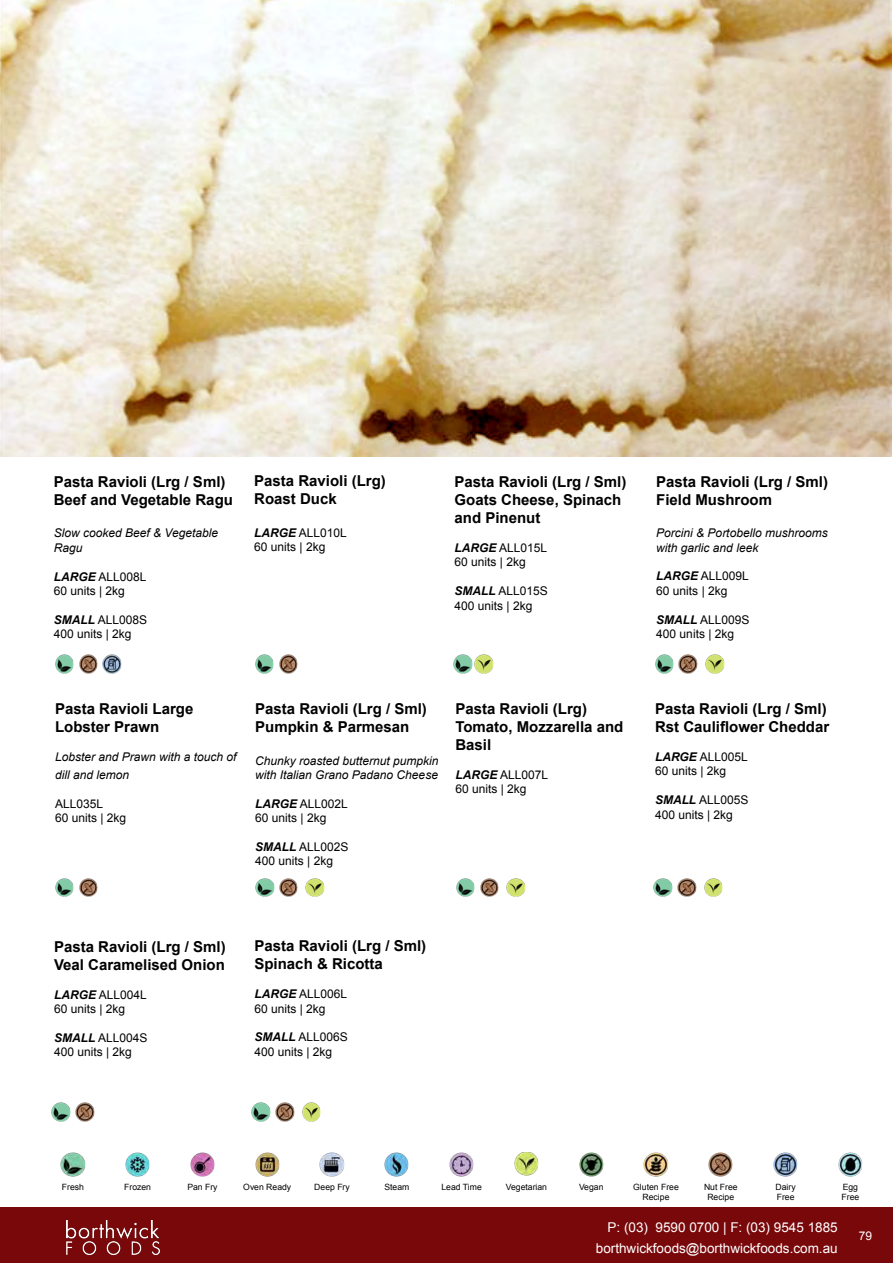
<style>
.page{position:relative;width:893px;height:1263px;background:#fff}
.page>*{position:absolute;margin:0;border:0;box-sizing:border-box;transform-origin:0 0}
.t1{font:700 15px/18px "Arial";color:#000}
.t2{font:13.5px/21px "Arial";color:#fff;text-align:right}
.t3{font:12px/14.4px "Arial";color:#000}
.t4{font:italic 12px/14.4px "Arial";color:#000}
.t5{font:12px "Arial";color:#fff}
.t6{font:8.7px/10.4px "Arial";color:#000;text-align:center}
.s1{font-weight:700;font-style:italic}
</style>
<div class="page">
<div style="left:0;top:1207px;width:893px;height:56px;background:#79080a"></div>
<img style="left:514px;top:1152px;width:24px;height:23px">
<img style="left:320px;top:1152px;width:24px;height:24px">
<img style="left:126px;top:1152px;width:24px;height:24px">
<img style="left:644px;top:1152px;width:24px;height:24px">
<img style="left:450px;top:1152px;width:24px;height:24px">
<img style="left:255px;top:1152px;width:24px;height:24px">
<img style="left:385px;top:1152px;width:24px;height:24px">
<img style="left:709px;top:1152px;width:24px;height:24px">
<img style="left:773px;top:1152px;width:25px;height:24px">
<img style="left:838px;top:1152px;width:24px;height:24px">
<img style="left:579px;top:1152px;width:24px;height:24px">
<img style="left:190px;top:1152px;width:25px;height:24px">
<img style="left:61px;top:1152px;width:24px;height:24px">
<img style="left:67px;top:1220px;width:93px;height:34px">
<img style="left:0;top:0;width:892px;height:456px">
<img style="left:79px;top:655px;width:19px;height:18px">
<img style="left:103px;top:655px;width:19px;height:18px">
<img style="left:55px;top:655px;width:19px;height:18px">
<img style="left:279px;top:655px;width:19px;height:18px">
<img style="left:255px;top:655px;width:19px;height:18px">
<img style="left:475px;top:655px;width:19px;height:18px">
<img style="left:454px;top:655px;width:18px;height:18px">
<img style="left:679px;top:655px;width:18px;height:18px">
<img style="left:705px;top:655px;width:19px;height:18px">
<img style="left:655px;top:655px;width:19px;height:18px">
<img style="left:79px;top:878px;width:19px;height:19px">
<img style="left:55px;top:878px;width:19px;height:19px">
<img style="left:276px;top:1102px;width:18px;height:19px">
<img style="left:302px;top:1102px;width:19px;height:19px">
<img style="left:252px;top:1102px;width:18px;height:19px">
<img style="left:480px;top:878px;width:19px;height:19px">
<img style="left:507px;top:878px;width:18px;height:19px">
<img style="left:456px;top:878px;width:19px;height:19px">
<img style="left:279px;top:878px;width:19px;height:19px">
<img style="left:306px;top:878px;width:18px;height:19px">
<img style="left:255px;top:878px;width:19px;height:19px">
<img style="left:76px;top:1103px;width:18px;height:18px">
<img style="left:52px;top:1102px;width:18px;height:19px">
<img style="left:678px;top:878px;width:18px;height:19px">
<img style="left:704px;top:878px;width:19px;height:19px">
<img style="left:654px;top:878px;width:18px;height:19px">
<p class="t1" style="left:54px;top:473px;width:181px">Pasta Ravioli (Lrg / Sml)<br>Beef and Vegetable Ragu</p>
<p class="t4" style="left:54px;top:526px;width:166px">Slow cooked Beef &amp; Vegetable<br>Ragu</p>
<p class="t3" style="left:54px;top:569px;width:94px"><span class="s1">LARGE</span> ALL008L<br>60 units | 2kg</p>
<p class="t3" style="left:54px;top:612px;width:95px"><span class="s1">SMALL</span> ALL008S<br>400 units | 2kg</p>
<p class="t1" style="left:254px;top:473px;width:133px">Pasta Ravioli (Lrg)<br>Roast Duck</p>
<p class="t3" style="left:254px;top:525px;width:94px"><span class="s1">LARGE</span> ALL010L<br>60 units | 2kg</p>
<p class="t1" style="left:455px;top:473px;width:173px">Pasta Ravioli (Lrg / Sml)<br>Goats Cheese, Spinach and Pinenut</p>
<p class="t3" style="left:455px;top:541px;width:94px"><span class="s1">LARGE</span> ALL015L<br>60 units | 2kg</p>
<p class="t3" style="left:455px;top:584px;width:95px"><span class="s1">SMALL</span> ALL015S<br>400 units | 2kg</p>
<p class="t1" style="left:55px;top:700px;width:140px">Pasta Ravioli Large<br>Lobster Prawn</p>
<p class="t4" style="left:55px;top:748px;width:183px;line-height:18px">Lobster and Prawn with a touch of dill and lemon</p>
<p class="t3" style="left:55px;top:796px;width:73px">ALL035L<br>60 units | 2kg</p>
<p class="t1" style="left:255px;top:700px;width:173px">Pasta Ravioli (Lrg / Sml)<br>Pumpkin &amp; Parmesan</p>
<p class="t4" style="left:255px;top:753px;width:185px">Chunky roasted butternut pumpkin with Italian Grano Padano Cheese</p>
<p class="t3" style="left:255px;top:796px;width:94px"><span class="s1">LARGE</span> ALL002L<br>60 units | 2kg</p>
<p class="t3" style="left:255px;top:840px;width:95px"><span class="s1">SMALL</span> ALL002S<br>400 units | 2kg</p>
<p class="t1" style="left:455px;top:700px;width:170px">Pasta Ravioli (Lrg)<br>Tomato, Mozzarella and<br>Basil</p>
<p class="t3" style="left:455px;top:768px;width:94px"><span class="s1">LARGE</span> ALL007L<br>60 units | 2kg</p>
<p class="t1" style="left:54px;top:938px;width:173px">Pasta Ravioli (Lrg / Sml)<br>Veal Caramelised Onion</p>
<p class="t3" style="left:54px;top:987px;width:94px"><span class="s1">LARGE</span> ALL004L<br>60 units | 2kg</p>
<p class="t3" style="left:54px;top:1030px;width:95px"><span class="s1">SMALL</span> ALL004S<br>400 units | 2kg</p>
<p class="t1" style="left:254px;top:937px;width:173px">Pasta Ravioli (Lrg / Sml)<br>Spinach &amp; Ricotta</p>
<p class="t3" style="left:254px;top:987px;width:94px"><span class="s1">LARGE</span> ALL006L<br>60 units | 2kg</p>
<p class="t3" style="left:254px;top:1030px;width:95px"><span class="s1">SMALL</span> ALL006S<br>400 units | 2kg</p>
<p class="t1" style="left:656px;top:473px;width:173px">Pasta Ravioli (Lrg / Sml)<br>Field Mushroom</p>
<p class="t4" style="left:656px;top:526px;width:173px">Porcini &amp; Portobello mushrooms with garlic and leek</p>
<p class="t3" style="left:656px;top:569px;width:94px"><span class="s1">LARGE</span> ALL009L<br>60 units | 2kg</p>
<p class="t3" style="left:656px;top:612px;width:95px"><span class="s1">SMALL</span> ALL009S<br>400 units | 2kg</p>
<p class="t1" style="left:655px;top:700px;width:176px">Pasta Ravioli (Lrg / Sml)<br>Rst Cauliflower Cheddar</p>
<p class="t3" style="left:655px;top:750px;width:94px"><span class="s1">LARGE</span> ALL005L<br>60 units | 2kg</p>
<p class="t3" style="left:655px;top:793px;width:95px"><span class="s1">SMALL</span> ALL005S<br>400 units | 2kg</p>
<p class="t6" style="left:243px;top:1181px;width:49px">Oven Ready</p>
<p class="t6" style="left:384px;top:1182px;width:26px">Steam</p>
<p class="t6" style="left:441px;top:1182px;width:42px">Lead Time</p>
<p class="t6" style="left:704px;top:1182px;width:35px">Nut Free<br>Recipe</p>
<p class="t6" style="left:775px;top:1182px;width:22px;text-align:left">Dairy<br>Free</p>
<p class="t6" style="left:841px;top:1182px;width:19px;text-align:left">Egg<br>Free</p>
<p class="t6" style="left:62px;top:1182px;width:24px">Fresh</p>
<p class="t6" style="left:187px;top:1181px;width:32px">Pan Fry</p>
<p class="t6" style="left:579px;top:1181px;width:26px">Vegan</p>
<p class="t6" style="left:124px;top:1182px;width:28px">Frozen</p>
<p class="t6" style="left:314px;top:1181px;width:37px">Deep Fry</p>
<p class="t6" style="left:506px;top:1181px;width:43px">Vegetarian</p>
<p class="t6" style="left:633px;top:1182px;width:47px">Gluten Free<br>Recipe</p>
<p class="t2" style="left:596px;top:1217px;width:243px">P: (03) 9590 0700 | F: (03) 9545 1885 borthwickfoods@borthwickfoods.com.au</p>
<p class="t5" style="left:859px;top:1228px;width:15px">79</p>
</div>
